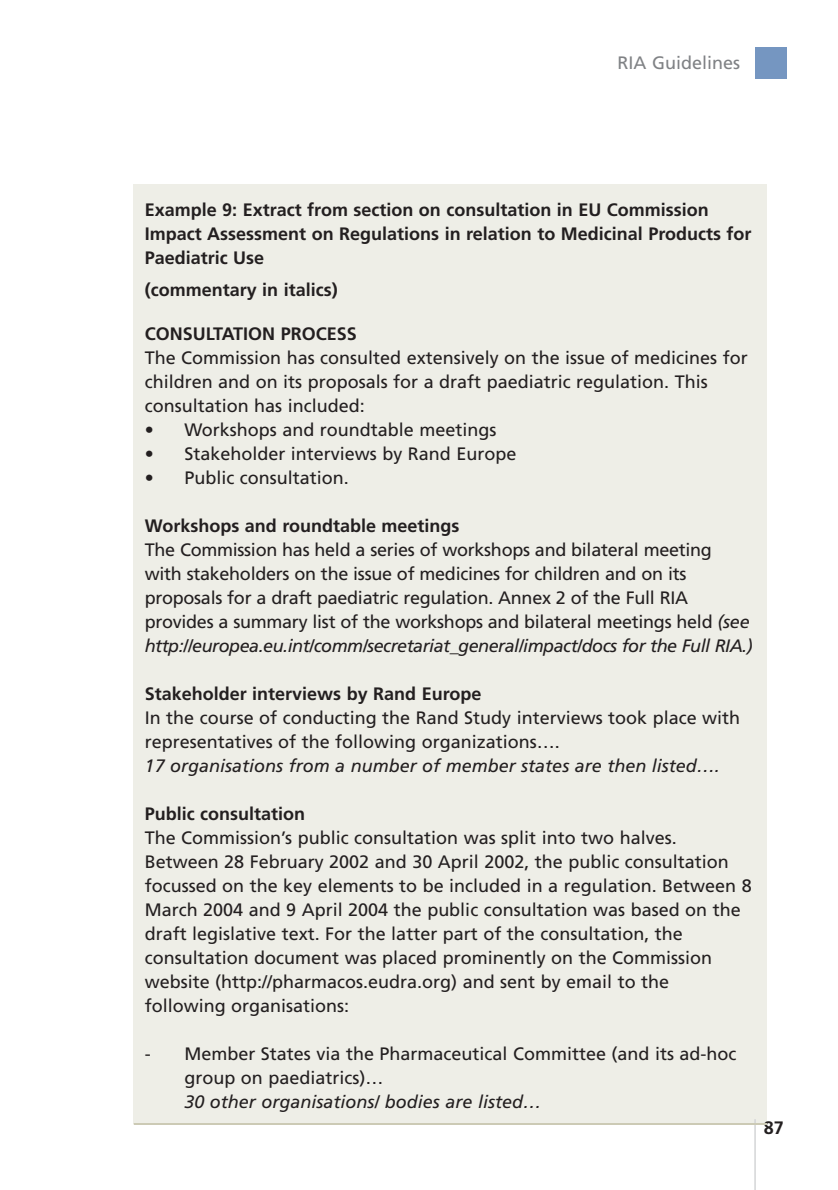
<style>
.page{position:relative;width:838px;height:1190px;background:#fff}
.page>*{position:absolute;margin:0;border:0;box-sizing:border-box;transform-origin:0 0}
.t1{font:18px/24px "Frutiger";color:#231f20}
.t2{font:700 18px/24px "Frutiger";color:#231f20}
.t3{font:italic 18px "Frutiger";color:#231f20}
.t4{font:18px "Frutiger";color:#808285}
.s1{font-style:italic}
</style>
<div class="page">
<div style="left:134px;top:184px;width:633px;height:940px;background:#eeeee7"></div>
<div style="left:755px;top:47px;width:31px;height:31px;background:#7596c1"></div>
<hr style="left:754px;top:1119px;width:2px;height:71px;background:#d1d2d4">
<hr style="left:134px;top:1123px;width:633px;height:2px;background:#cccab5">
<p class="t4" style="left:618px;top:55px;width:124px">RIA Guidelines</p>
<p class="t2" style="left:145px;top:199px;width:608px">Example 9: Extract from section on consultation in EU Commission<br>Impact Assessment on Regulations in relation to Medicinal Products for<br>Paediatric Use</p>
<p class="t2" style="left:145px;top:279px;width:194px">(commentary in italics)</p>
<p class="t2" style="left:145px;top:323px;width:213px">CONSULTATION PROCESS</p>
<p class="t1" style="left:145px;top:347px;width:605px">The Commission has consulted extensively on the issue of medicines for children and on its proposals for a draft paediatric regulation. This consultation has included:</p>
<p class="t1" style="left:145px;top:419px;width:353px">• Workshops and roundtable meetings</p>
<p class="t1" style="left:145px;top:443px;width:373px">• Stakeholder interviews by Rand Europe</p>
<p class="t1" style="left:145px;top:467px;width:206px">• Public consultation.</p>
<p class="t2" style="left:145px;top:515px;width:316px">Workshops and roundtable meetings</p>
<p class="t1" style="left:145px;top:539px;width:609px">The Commission has held a series of workshops and bilateral meeting with stakeholders on the issue of medicines for children and on its proposals for a draft paediatric regulation. Annex 2 of the Full RIA provides a summary list of the workshops and bilateral meetings held <span class="s1">(see http://europea.eu.int/comm/secretariat_general/impact/docs for the Full RIA.)</span></p>
<p class="t2" style="left:145px;top:683px;width:338px">Stakeholder interviews by Rand Europe</p>
<p class="t1" style="left:145px;top:707px;width:597px">In the course of conducting the Rand Study interviews took place with representatives of the following organizations….</p>
<p class="t3" style="left:145px;top:759px;width:577px">17 organisations from a number of member states are then listed….</p>
<p class="t2" style="left:145px;top:803px;width:162px">Public consultation</p>
<p class="t1" style="left:145px;top:827px;width:609px">The Commission’s public consultation was split into two halves.<br>Between 28 February 2002 and 30 April 2002, the public consultation focussed on the key elements to be included in a regulation. Between 8<br>March 2004 and 9 April 2004 the public consultation was based on the draft legislative text. For the latter part of the consultation, the consultation document was placed prominently on the Commission website (http://pharmacos.eudra.org) and sent by email to the following organisations:</p>
<p class="t1" style="left:184px;top:1043px;width:554px;text-indent:-40px">- Member States via the Pharmaceutical Committee (and its ad-hoc group on paediatrics)…</p>
<p class="t3" style="left:184px;top:1095px;width:358px">30 other organisations/ bodies are listed…</p>
<p class="t2" style="left:764px;top:1117px;width:22px">87</p>
</div>
